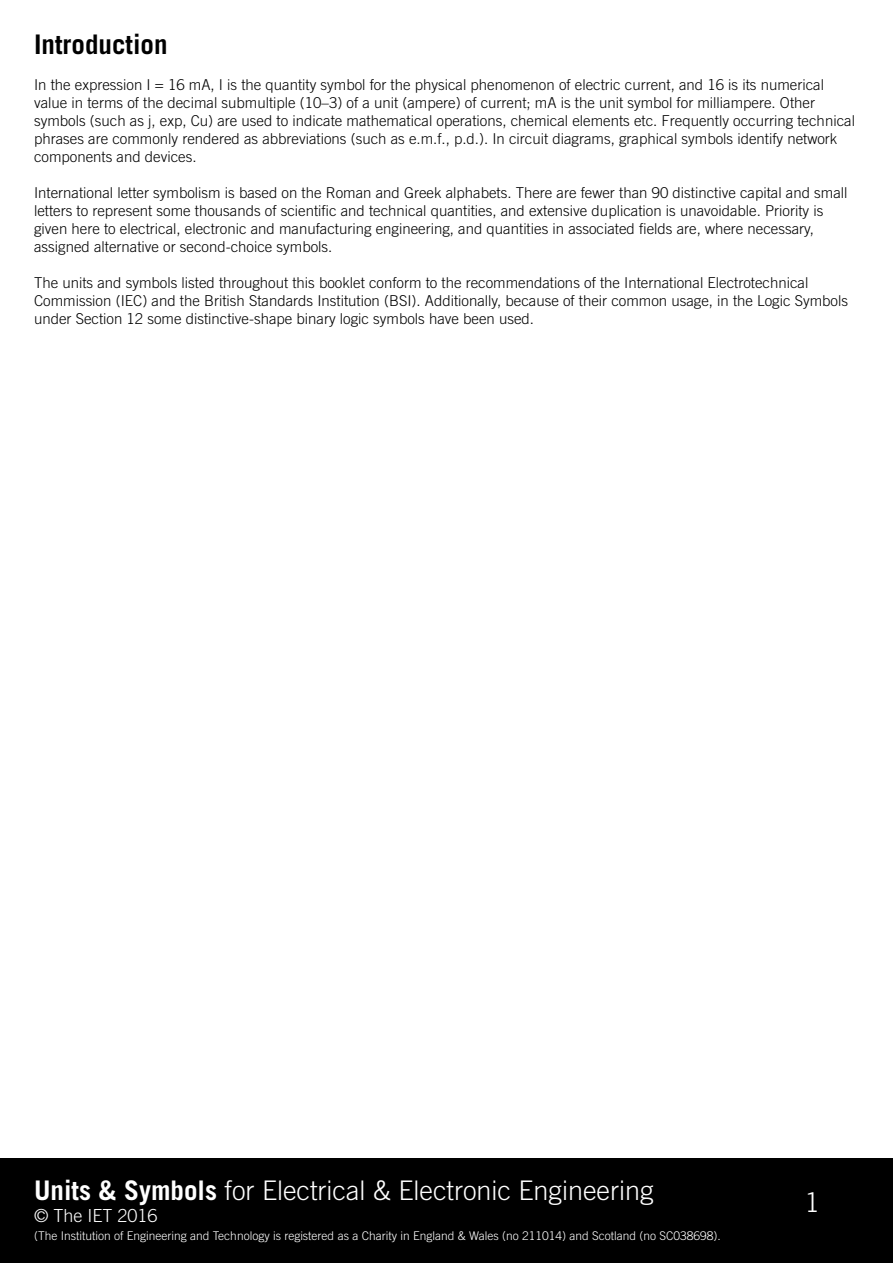
<style>
.page{position:relative;width:893px;height:1263px;background:#fff}
.page>*{position:absolute;margin:0;border:0;box-sizing:border-box;transform-origin:0 0}
.t1{font:300 27px "Trade Gothic LT Std";color:#fff}
.t2{font:700 27px "Trade Gothic LT Std";color:#000}
.t3{font:300 18px "Trade Gothic LT Std";color:#fff}
.t4{font:300 15px/18px "Trade Gothic LT Std";color:#000}
.t5{font:300 12px "Trade Gothic LT Std";color:#fff}
.s1{font-weight:700}
</style>
<div class="page">
<div style="left:0;top:1158px;width:893px;height:105px;background:#000"></div>
<h1 class="t2" style="left:34px;top:28px;width:135px">Introduction</h1>
<p class="t4" style="left:34px;top:75px;width:822px">In the expression I = 16 mA, I is the quantity symbol for the physical phenomenon of electric current, and 16 is its numerical value in terms of the decimal submultiple (10–3) of a unit (ampere) of current; mA is the unit symbol for milliampere. Other symbols (such as j, exp, Cu) are used to indicate mathematical operations, chemical elements etc. Frequently occurring technical phrases are commonly rendered as abbreviations (such as e.m.f., p.d.). In circuit diagrams, graphical symbols identify network components and devices.</p>
<p class="t4" style="left:34px;top:183px;width:815px">International letter symbolism is based on the Roman and Greek alphabets. There are fewer than 90 distinctive capital and small letters to represent some thousands of scientific and technical quantities, and extensive duplication is unavoidable. Priority is given here to electrical, electronic and manufacturing engineering, and quantities in associated fields are, where necessary, assigned alternative or second-choice symbols.</p>
<p class="t4" style="left:34px;top:273px;width:816px">The units and symbols listed throughout this booklet conform to the recommendations of the International Electrotechnical<br>Commission (IEC) and the British Standards Institution (BSI). Additionally, because of their common usage, in the Logic Symbols under Section 12 some distinctive-shape binary logic symbols have been used.</p>
<h1 class="t1" style="left:34px;top:1175px;width:621px"><span class="s1">Units &amp; Symbols</span> for Electrical &amp; Electronic Engineering</h1>
<p class="t3" style="left:34px;top:1205px;width:125px">© The IET 2016</p>
<p class="t5" style="left:34px;top:1228px;width:688px">(The Institution of Engineering and Technology is registered as a Charity in England &amp; Wales (no 211014) and Scotland (no SC038698).</p>
<h1 class="t1" style="left:805px;top:1187px;width:17px">1</h1>
</div>
